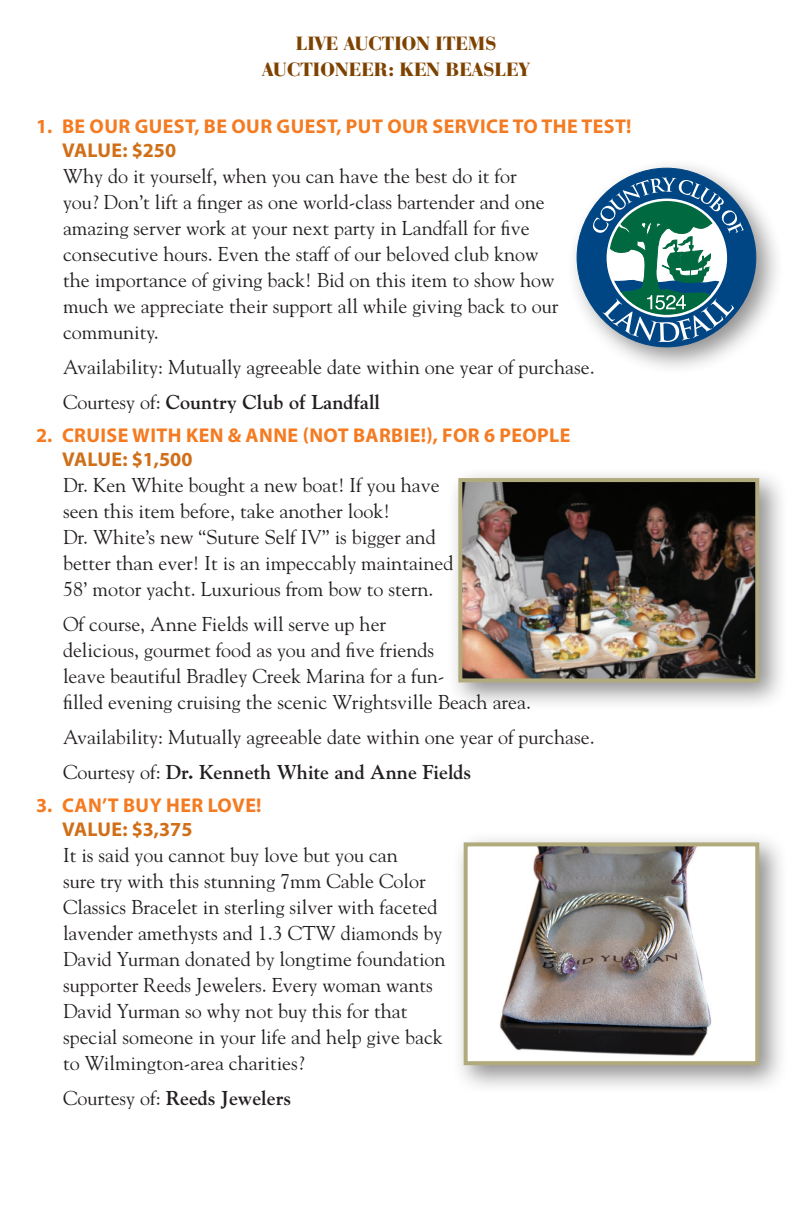
<style>
.page{position:relative;width:792px;height:1224px;background:#fff}
.page>*{position:absolute;margin:0;border:0;box-sizing:border-box;transform-origin:0 0}
.t1{font:20px/26px "Goudy";color:#231f20}
.t2{font:700 20px "Myriad Pro";letter-spacing:.02em;color:#f47b21}
.t3{font:700 20px/26px "Bauer Bodoni EFOP";letter-spacing:.01em;color:#7e4200;text-align:center}
.t4{font:700 20px "Myriad Pro";color:#d06f18}
.t5{font:700 20px "Goudy";color:#231f20}
.s1{font-weight:700}
.s2{font-weight:400}
</style>
<div class="page">
<div style="left:447px;top:467px;width:341px;height:245px;background:#231f20;opacity:.5"></div>
<img style="left:463px;top:483px;width:291px;height:194px">
<div style="left:458px;top:478px;width:301px;height:204px;border:4px solid #b1aa7d"></div>
<div style="left:566px;top:157px;width:219px;height:219px;background:#231f20;opacity:.5"></div>
<div style="left:577px;top:168px;width:179px;height:179px;background:#004684;border-radius:50%"></div>
<svg style="left:593px;top:178px;width:151px;height:164px"></svg>
<div style="left:607px;top:199px;width:120px;height:118px;border:2px solid #fff;border-radius:50%"></div>
<div style="left:452px;top:831px;width:337px;height:264px;background:#231f20;opacity:.51"></div>
<img style="left:469px;top:847px;width:285px;height:213px">
<div style="left:464px;top:842px;width:295px;height:223px;border:4px solid #b1aa7d"></div>
<p class="t3" style="left:262px;top:30px;width:269px">LIVE AUCTION ITEMS<br>AUCTIONEER: KEN BEASLEY</p>
<p class="t2" style="left:36px;top:113px;width:29px">1. BE</p>
<p class="t2" style="left:90px;top:113px;width:543px">OUR GUEST, BE OUR GUEST, PUT OUR SERVICE TO THE TEST!</p>
<p class="t4" style="left:36px;top:137px;width:17px">VAL</p>
<p class="t4" style="left:98px;top:137px;width:80px">UE: $250</p>
<p class="t1" style="left:63px;top:162px;width:497px">Why do it yourself, when you can have the best do it for<br>you? Don’t lift a finger as one world-class bartender and one amazing server work at your next party in Landfall for five consecutive hours. Even the staff of our beloved club know the importance of giving back! Bid on this item to show how much we appreciate their support all while giving back to our community.</p>
<p class="t1" style="left:63px;top:349px;width:533px;line-height:35px">Availability: Mutually agreeable date within one year of purchase.<br>Courtesy of: <span class="s1">Country Club of Landfall</span></p>
<p class="t2" style="left:36px;top:422px;width:32px">2. CRUIS</p>
<p class="t2" style="left:118px;top:422px;width:155px">E WITH KEN &amp; ANNE</p>
<p class="t2" style="left:303px;top:422px;width:258px">(NOT BARBIE!), FOR 6 PEOPLE</p>
<p class="t4" style="left:36px;top:446px;width:17px">VAL</p>
<p class="t4" style="left:98px;top:446px;width:96px">UE: $1,500</p>
<p class="t1" style="left:63px;top:471px;width:392px">Dr. Ken White bought a new boat! If you have seen this item before, take another look!<br>Dr. White’s new “Suture Self IV” is bigger and better than ever! It is an impeccably maintained 58’ motor yacht. Luxurious from bow to stern.</p>
<p class="t1" style="left:63px;top:610px;width:470px">Of course, Anne Fields will serve up her<br>delicious, gourmet food as you and five friends<br>leave beautiful Bradley Creek Marina for a fun-<br>filled evening cruising the scenic Wrightsville Beach area.</p>
<p class="t1" style="left:63px;top:719px;width:533px;line-height:35px">Availability: Mutually agreeable date within one year of purchase.<br>Courtesy of: <span class="s1">Dr. Kenneth White and Anne Fields</span></p>
<p class="t2" style="left:36px;top:792px;width:227px">3. CAN’T BUY HER LOVE!</p>
<p class="t4" style="left:36px;top:816px;width:17px">VAL</p>
<p class="t4" style="left:98px;top:816px;width:96px">UE: $3,375</p>
<p class="t1" style="left:63px;top:841px;width:384px">It is said you cannot buy love but you can<br>sure try with this stunning 7mm Cable Color Classics Bracelet in sterling silver with faceted lavender amethysts and 1.3 CTW diamonds by David Yurman donated by longtime foundation supporter Reeds Jewelers. Every woman wants David Yurman so why not buy this for that special someone in your life and help give back to Wilmington-area charities?</p>
<p class="t5" style="left:63px;top:1086px;width:230px"><span class="s2">Courtesy of:</span> Reeds Jewelers</p>
</div>
